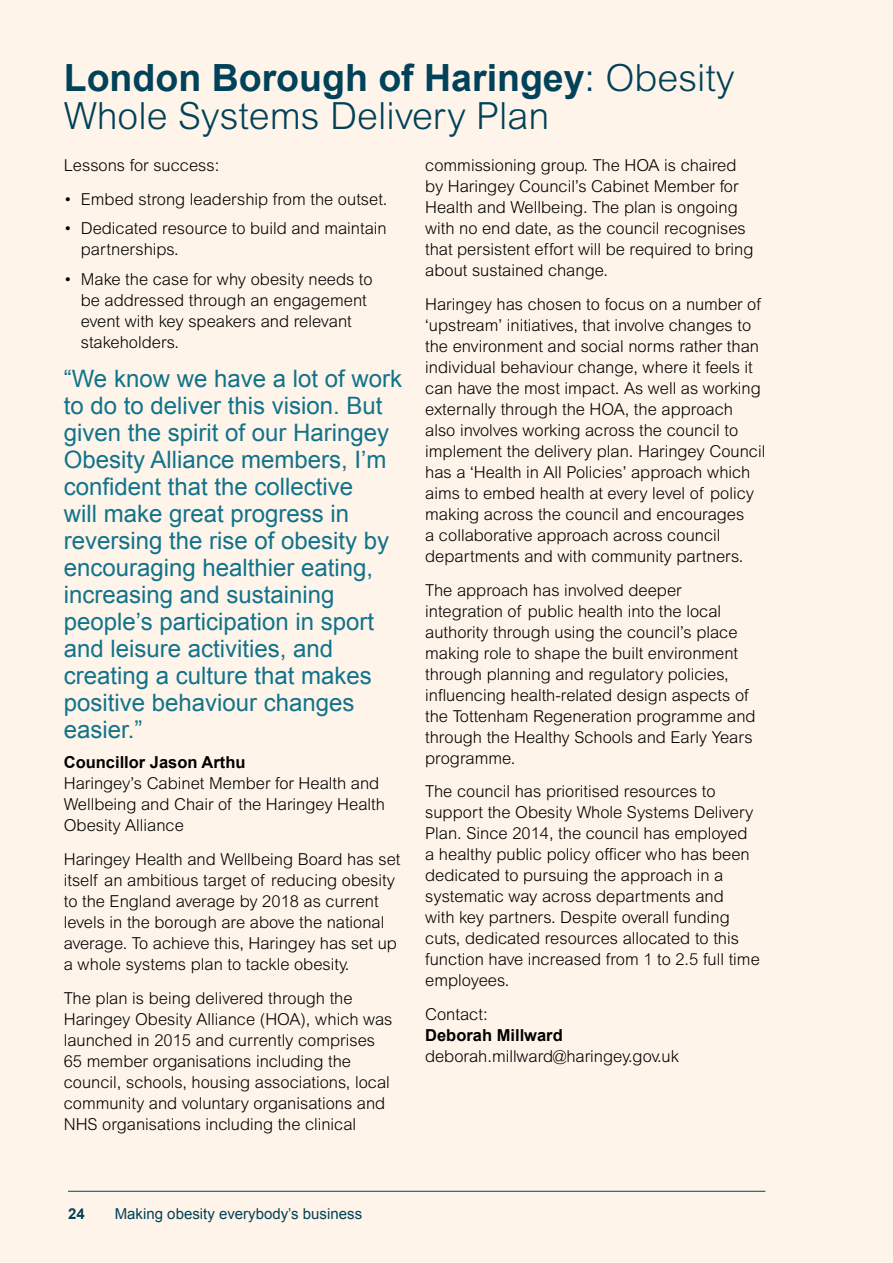
<style>
.page{position:relative;width:893px;height:1263px;background:#fff4e9}
.page>*{position:absolute;margin:0;border:0;box-sizing:border-box;transform-origin:0 0}
.t1{font:700 37.5px "Arial";color:#004259}
.t2{font:300 37.5px "Arial MT Std";color:#004259}
.t3{font:24px/27px "Arial";color:#11738b}
.t4{font:300 16.5px/21px "Arial MT Std";color:#000}
.t5{font:700 16.5px "Arial";color:#000}
.t6{font:15px "Arial";color:#004259}
.t7{font:700 15px "Arial";color:#004259}
.s1{font-family:"Arial MT Std";font-weight:300}
</style>
<div class="page">
<hr style="left:68px;top:1191px;width:697px;height:1px;background:#004259">
<h1 class="t1" style="left:64px;top:53px;width:672px">London Borough of Haringey<span class="s1">: Obesity</span></h1>
<h1 class="t2" style="left:64px;top:94px;width:487px">Whole Systems Delivery Plan</h1>
<p class="t4" style="left:64px;top:155px;width:157px">Lessons for success:</p>
<p class="t4" style="left:64px;top:188px;width:325px">• Embed strong leadership from the outset.</p>
<p class="t4" style="left:81px;top:218px;width:307px;text-indent:-17px">• Dedicated resource to build and maintain partnerships.</p>
<p class="t4" style="left:81px;top:268px;width:293px;text-indent:-17px">• Make the case for why obesity needs to be addressed through an engagement event with key speakers and relevant stakeholders.</p>
<p class="t3" style="left:64px;top:366px;width:340px">“We know we have a lot of work to do to deliver this vision. But given the spirit of our Haringey<br>Obesity Alliance members, I’m confident that the collective<br>will make great progress in reversing the rise of obesity by encouraging healthier eating, increasing and sustaining people’s participation in sport and leisure activities, and creating a culture that makes positive behaviour changes easier.”</p>
<p class="t5" style="left:64px;top:751px;width:183px">Councillor Jason Arthu</p>
<p class="t4" style="left:64px;top:773px;width:323px">Haringey’s Cabinet Member for Health and<br>Wellbeing and Chair of the Haringey Health<br>Obesity Alliance</p>
<p class="t4" style="left:64px;top:848px;width:338px">Haringey Health and Wellbeing Board has set itself an ambitious target of reducing obesity to the England average by 2018 as current levels in the borough are above the national average. To achieve this, Haringey has set up a whole systems plan to tackle obesity.</p>
<p class="t4" style="left:64px;top:987px;width:330px">The plan is being delivered through the Haringey Obesity Alliance (HOA), which was launched in 2015 and currently comprises 65 member organisations including the council, schools, housing associations, local community and voluntary organisations and NHS organisations including the clinical</p>
<p class="t4" style="left:425px;top:155px;width:330px">commissioning group. The HOA is chaired by Haringey Council’s Cabinet Member for Health and Wellbeing. The plan is ongoing with no end date, as the council recognises that persistent effort will be required to bring about sustained change.</p>
<p class="t4" style="left:425px;top:293px;width:342px">Haringey has chosen to focus on a number of ‘upstream’ initiatives, that involve changes to the environment and social norms rather than individual behaviour change, where it feels it can have the most impact. As well as working externally through the HOA, the approach also involves working across the council to implement the delivery plan. Haringey Council has a ‘Health in All Policies’ approach which aims to embed health at every level of policy making across the council and encourages<br>a collaborative approach across council departments and with community partners.</p>
<p class="t4" style="left:425px;top:579px;width:332px">The approach has involved deeper integration of public health into the local authority through using the council’s place making role to shape the built environment through planning and regulatory policies, influencing health-related design aspects of the Tottenham Regeneration programme and through the Healthy Schools and Early Years programme.</p>
<p class="t4" style="left:425px;top:781px;width:336px">The council has prioritised resources to support the Obesity Whole Systems Delivery Plan. Since 2014, the council has employed a healthy public policy officer who has been dedicated to pursuing the approach in a systematic way across departments and<br>with key partners. Despite overall funding cuts, dedicated resources allocated to this function have increased from 1 to 2.5 full time employees.</p>
<p class="t4" style="left:425px;top:1004px;width:64px">Contact:</p>
<p class="t5" style="left:425px;top:1024px;width:139px">Deborah Millward</p>
<p class="t4" style="left:425px;top:1046px;width:255px">deborah.millward@haringey.gov.uk</p>
<p class="t7" style="left:68px;top:1203px;width:18px">24</p>
<p class="t6" style="left:115px;top:1203px;width:249px">Making obesity everybody’s business</p>
</div>
